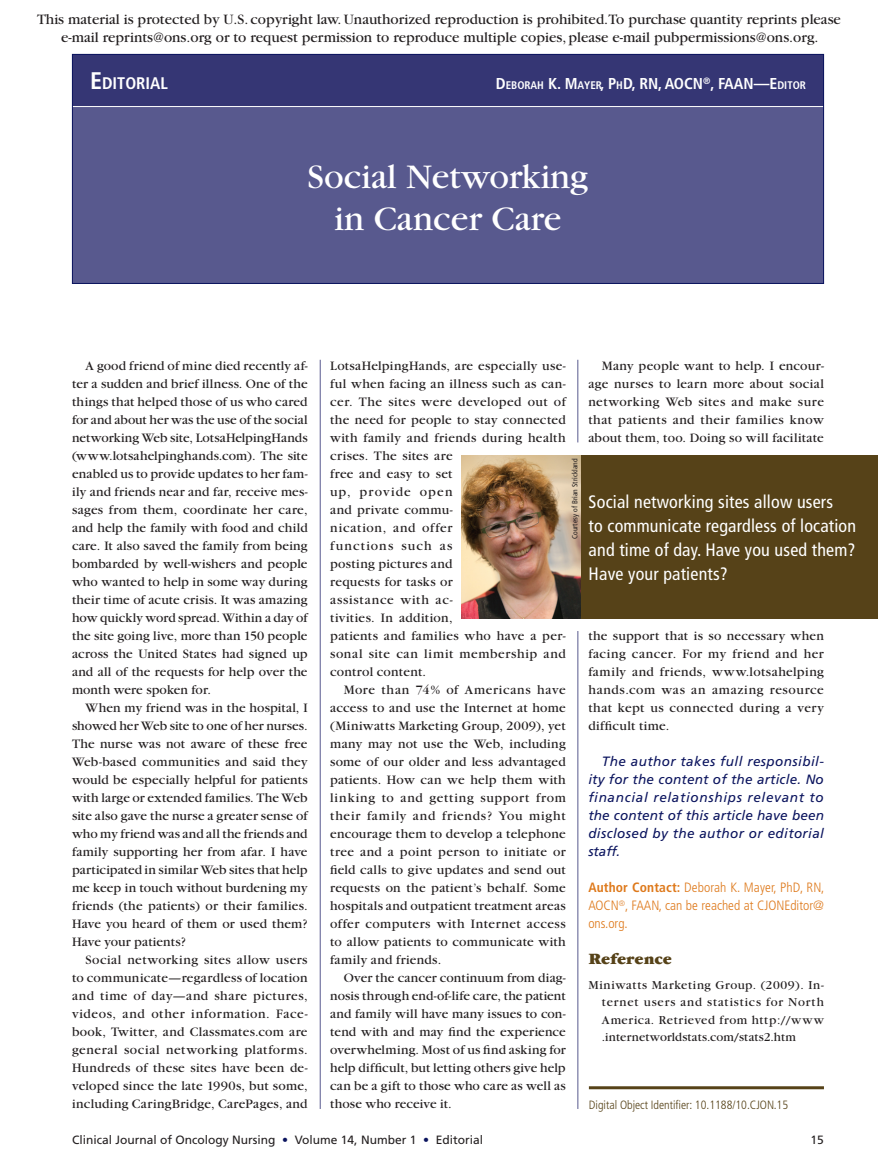
<style>
.page{position:relative;width:878px;height:1175px;background:#fff}
.page>*{position:absolute;margin:0;border:0;box-sizing:border-box;transform-origin:0 0}
.feattitle{font:36px/42px "Garamond";color:#fff;text-align:center}
.pullquote{font:condensed 18px/24px "Frutiger LT Std";letter-spacing:.01em;color:#fff}
.associate{font:700 condensed 16.8px "Frutiger LT Std";color:#fff}
.reference_head{font:900 16.5px "Garamond";letter-spacing:.005em;color:#564218}
.associate-2{font:700 condensed 15.75px "Frutiger LT Std";color:#fff}
.t1{font:15px/18px "Garamond";color:#231f20;text-align:center}
.text{font:13.5px/18px "Garamond";letter-spacing:.025em;color:#231f20;text-align:justify}
.pullquote-2{font:italic 13.5px/18px "Frutiger LT Std";letter-spacing:.03em;color:#0b145e;text-align:justify}
.contact{font:300 condensed 13.5px/18px "Frutiger LT Std";color:#de791b;text-align:justify}
.reference{font:12.75px/17.2px "Garamond";letter-spacing:.02em;color:#231f20;text-align:justify}
.t2{font:12px "Frutiger LT Std";color:#231f20}
.submit{font:300 condensed 12px "Frutiger LT Std";color:#564218}
.pullquote-3{font:condensed 7.5px "Frutiger LT Std";letter-spacing:.01em;color:#231f20}
.s1{font-size:24px}
.s2{font-size:15.75px}
.s3{font-size:10.95px}
.s4{font-weight:700}
.s5{color:#0b145e}
</style>
<div class="page">
<hr style="left:589px;top:1086px;width:235px;height:3px;background:#564218">
<div style="left:72px;top:107px;width:752px;height:177px;background:#58598e"></div>
<div style="left:72px;top:54px;width:752px;height:53px;background:#353674"></div>
<hr style="left:72px;top:106px;width:752px;height:1px;background:#fff">
<hr style="left:320px;top:360px;width:1px;height:749px;background:#58598e">
<hr style="left:577px;top:631px;width:1px;height:477px;background:#58598e">
<div style="left:72px;top:54px;width:752px;height:230px;border:1px solid #0b145e"></div>
<div style="left:579px;top:455px;width:299px;height:164px;background:#564218"></div>
<img style="left:461px;top:455px;width:119px;height:164px">
<hr style="left:577px;top:360px;width:1px;height:82px;background:#58598e">
<p class="t1" style="left:37px;top:10px;width:805px">This material is protected by U.S. copyright law. Unauthorized reproduction is prohibited.To purchase quantity reprints please e-mail reprints@ons.org or to request permission to reproduce multiple copies, please e-mail pubpermissions@ons.org.</p>
<p class="associate" style="left:90px;top:74px;width:248px"><span class="s1">E</span>DITORIAL <span class="s2">D</span></p>
<p class="associate-2" style="left:505px;top:75px;width:302px"><span class="s3">EBORAH</span> K. M<span class="s3">AYER</span>, P<span class="s3">H</span>D, RN, AOCN<sup>®</sup>, FAAN—E<span class="s3">DITOR</span></p>
<p class="feattitle" style="left:307px;top:156px;width:282px">Social Networking in Cancer Care</p>
<p class="text" style="left:72px;top:357px;width:237px;text-indent:14px">A good friend of mine died recently af&shy;ter a sudden and brief illness. One of the things that helped those of us who cared for and about her was the use of the social networking Web site, LotsaHelpingHands (www.lotsahelpinghands.com). The site enabled us to provide updates to her fam&shy;ily and friends near and far, receive mes&shy;sages from them, coordinate her care, and help the family with food and child care. It also saved the family from being bombarded by well-wishers and people who wanted to help in some way during their time of acute crisis. It was amazing how quickly word spread. Within a day of the site going live, more than 150 people across the United States had signed up and all of the requests for help over the month were spoken for.</p>
<p class="text" style="left:72px;top:699px;width:237px;text-indent:14px">When my friend was in the hospital, I showed her Web site to one of her nurses.<br>The nurse was not aware of these free Web-based communities and said they would be especially helpful for patients with large or extended families. The Web site also gave the nurse a greater sense of who my friend was and all the friends and family supporting her from afar. I have participated in similar Web sites that help me keep in touch without burdening my friends (the patients) or their families.<br>Have you heard of them or used them?<br>Have your patients?</p>
<p class="text" style="left:72px;top:951px;width:237px;text-indent:14px">Social networking sites allow users to communicate—regardless of location and time of day—and share pictures, videos, and other information. Face&shy;book, Twitter, and Classmates.com are general social networking platforms.<br>Hundreds of these sites have been de&shy;veloped since the late 1990s, but some, including CaringBridge, CarePages, and</p>
<p class="text" style="left:330px;top:357px;width:237px;text-align:left">LotsaHelpingHands, are especially use&shy;ful when facing an illness such as can&shy;cer. The sites were developed out of the need for people to stay connected with family and friends during health crises. The sites are<br>free and easy to set<br>up, provide open<br>and private commu-<br>nication, and offer<br>functions such as<br>posting pictures and<br>requests for tasks or<br>assistance with ac-<br>tivities. In addition,<br>patients and families who have a per&shy;sonal site can limit membership and control content.</p>
<p class="text" style="left:330px;top:681px;width:237px;text-indent:14px">More than 74% of Americans have access to and use the Internet at home (Miniwatts Marketing Group, 2009), yet many may not use the Web, including some of our older and less advantaged patients. How can we help them with linking to and getting support from their family and friends? You might encourage them to develop a telephone tree and a point person to initiate or field calls to give updates and send out requests on the patient’s behalf. Some hospitals and outpatient treatment areas offer computers with Internet access to allow patients to communicate with family and friends.</p>
<p class="text" style="left:330px;top:969px;width:237px;text-indent:14px">Over the cancer continuum from diag&shy;nosis through end-of-life care, the patient and family will have many issues to con&shy;tend with and may find the experience overwhelming. Most of us find asking for help difficult, but letting others give help can be a gift to those who care as well as those who receive it.</p>
<p class="pullquote-3" style="left:570px;top:539px;width:82px;rotate:-90deg">Courtesy of Brian Strickland</p>
<p class="text" style="left:588px;top:357px;width:237px;text-indent:14px">Many people want to help. I encour&shy;age nurses to learn more about social networking Web sites and make sure that patients and their families know about them, too. Doing so will facilitate</p>
<p class="pullquote" style="left:588px;top:490px;width:269px">Social networking sites allow users<br>to communicate regardless of location and time of day. Have you used them?<br>Have your patients?</p>
<p class="text" style="left:588px;top:627px;width:237px">the support that is so necessary when facing cancer. For my friend and her family and friends, www.lotsahelping hands.com was an amazing resource that kept us connected during a very difficult time.</p>
<p class="pullquote-2" style="left:588px;top:752px;width:237px;text-indent:14px">The author takes full responsibil&shy;ity for the content of the article. No financial relationships relevant to the content of this article have been disclosed by the author or editorial staff.</p>
<p class="contact" style="left:588px;top:878px;width:237px"><span class="s4">Author Contact:</span> Deborah K. Mayer, PhD, RN, AOCN<sup>®</sup>, FAAN, can be reached at CJONEditor@ ons.org.</p>
<p class="reference_head" style="left:588px;top:950px;width:85px">Reference</p>
<p class="reference" style="left:602px;top:976px;width:224px;text-indent:-14px">Miniwatts Marketing Group. (2009). In&shy;ternet users and statistics for North America. Retrieved from http://www .internetworldstats.com/stats2.htm</p>
<p class="submit" style="left:589px;top:1097px;width:201px">Digital Object Identifier: 10.1188/10.CJON.15</p>
<p class="t2" style="left:72px;top:1133px;width:412px">Clinical Journal of Oncology Nursing <span class="s5">•</span> Volume 14, Number 1 <span class="s5">•</span> Editorial</p>
<p class="t2" style="left:810px;top:1133px;width:15px">15</p>
</div>
